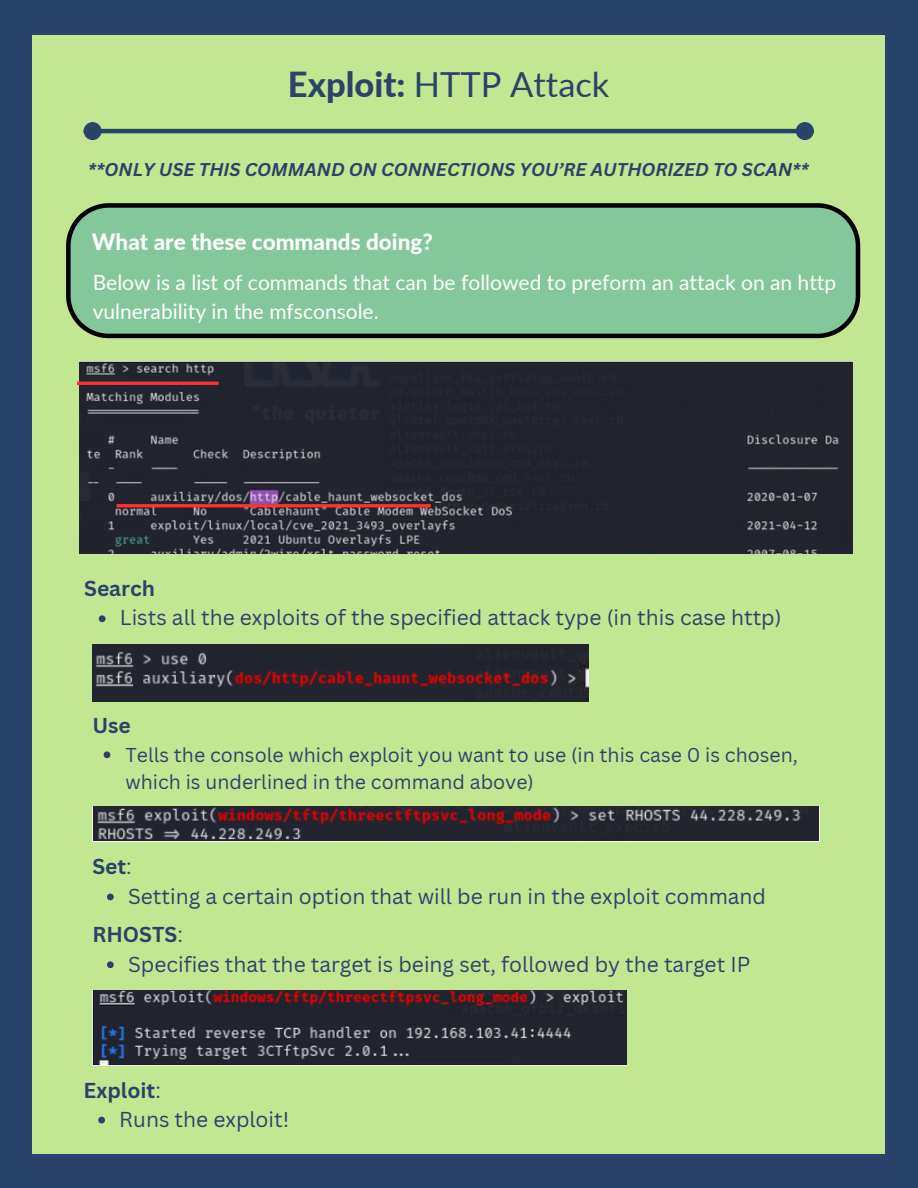
<style>
.page{position:relative;width:918px;height:1188px;background:#2a436a}
.page>*{position:absolute;margin:0;border:0;box-sizing:border-box;transform-origin:0 0}
.t1{font:34.5px "Lato";color:#2a436a}
.t2{font:800 22.5px "Lato";color:#fff}
.t3{font:21px "Canva Sans";color:#2a436a}
.t4{font:21px/29.2px "Lato";color:#fff}
.t5{font:700 21px "Canva Sans";color:#2a436a}
.t6{font:19.5px/27px "Canva Sans";color:#2a436a}
.t7{font:italic 700 18px "Canva Sans";color:#2a436a}
.s1{font-weight:800}
.s2{font-weight:400}
</style>
<div class="page">
<div style="left:33px;top:35px;width:852px;height:1118px;background:#c3e692"></div>
<hr style="left:100px;top:129px;width:697px;height:4px;background:#2a436a">
<div style="left:86px;top:124px;width:13px;height:14px;background:#2a436a;border-radius:50%"></div>
<div style="left:84px;top:122px;width:18px;height:18px;border:4px solid #2a436a;border-radius:50%"></div>
<div style="left:798px;top:124px;width:14px;height:14px;background:#2a436a;border-radius:50%"></div>
<div style="left:796px;top:122px;width:18px;height:18px;border:4px solid #2a436a;border-radius:50%"></div>
<svg style="left:66px;top:203px;width:794px;height:135px;background:#7bb88e"></svg>
<img style="left:92px;top:645px;width:496px;height:56px">
<img style="left:92px;top:807px;width:727px;height:35px">
<img style="left:92px;top:991px;width:535px;height:74px">
<img style="left:80px;top:362px;width:773px;height:191px">
<hr style="left:77px;top:382px;width:142px;height:3px;background:#ff3131">
<hr style="left:117px;top:504px;width:314px;height:3px;background:#ff3131">
<svg style="left:99px;top:615px;width:7px;height:7px"></svg>
<svg style="left:104px;top:751px;width:6px;height:7px"></svg>
<svg style="left:107px;top:894px;width:7px;height:6px"></svg>
<svg style="left:107px;top:961px;width:7px;height:7px"></svg>
<svg style="left:98px;top:1117px;width:7px;height:6px"></svg>
<p class="t1" style="left:288px;top:63px;width:323px"><span class="s1">Exploit:</span> HTTP Attack</p>
<p class="t7" style="left:88px;top:157px;width:723px">**ONLY USE THIS COMMAND ON CONNECTIONS YOU’RE AUTHORIZED TO SCAN**</p>
<p class="t2" style="left:92px;top:228px;width:343px">What are these commands doing?</p>
<p class="t4" style="left:93px;top:267px;width:745px">Below is a list of commands that can be followed to preform an attack on an http vulnerability in the mfsconsole.</p>
<p class="t5" style="left:84px;top:574px;width:72px">Search</p>
<p class="t3" style="left:120px;top:603px;width:663px">Lists all the exploits of the specified attack type (in this case http)</p>
<p class="t5" style="left:92px;top:711px;width:40px">Use</p>
<p class="t6" style="left:125px;top:741px;width:674px">Tells the console which exploit you want to use (in this case 0 is chosen, which is underlined in the command above)</p>
<p class="t5" style="left:92px;top:852px;width:41px">Set<span class="s2">:</span></p>
<p class="t3" style="left:128px;top:881px;width:640px">Setting a certain option that will be run in the exploit command</p>
<p class="t5" style="left:92px;top:920px;width:92px">RHOSTS<span class="s2">:</span></p>
<p class="t3" style="left:128px;top:949px;width:624px">Specifies that the target is being set, followed by the target IP</p>
<p class="t5" style="left:84px;top:1075px;width:79px">Exploit<span class="s2">:</span></p>
<p class="t3" style="left:119px;top:1104px;width:172px">Runs the exploit!</p>
</div>
